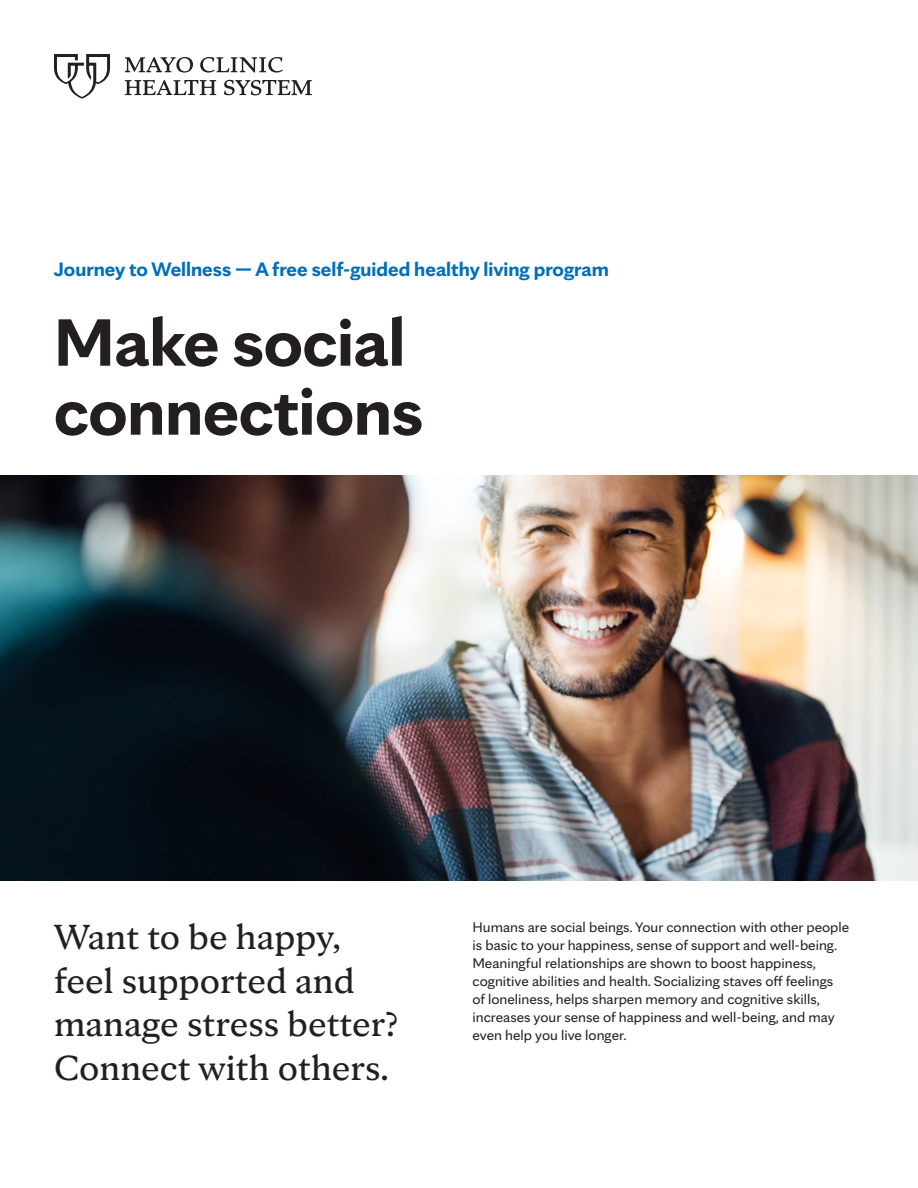
<style>
.page{position:relative;width:918px;height:1188px;background:#fff}
.page>*{position:absolute;margin:0;border:0;box-sizing:border-box;transform-origin:0 0}
.MCHS_-_TITLE_BOLD{font:700 72px/69px "Mayo Clinic Sans";letter-spacing:-.005em;color:#231f20}
.MC_-_INTRO{font:37.5px/43.5px "Mayo Clinic Serif";color:#231f20}
.MCHS_-_TITLE_BOLD-2{font:700 21px "Mayo Clinic Sans";color:#006fba}
.MC_-_INTRO-2{font:15px/18px "Mayo Clinic Sans";color:#231f20}
</style>
<div class="page">
<svg style="left:54px;top:54px;width:56px;height:45px"></svg>
<svg style="left:125px;top:57px;width:158px;height:16px"></svg>
<svg style="left:125px;top:80px;width:91px;height:15px"></svg>
<svg style="left:224px;top:80px;width:88px;height:15px"></svg>
<img style="left:0;top:475px;width:918px;height:405px">
<p class="MCHS_-_TITLE_BOLD-2" style="left:54px;top:253px;width:556px">Journey to Wellness — A free self-guided healthy living program</p>
<p class="MCHS_-_TITLE_BOLD" style="left:54px;top:300px;width:371px">Make social connections</p>
<p class="MC_-_INTRO" style="left:54px;top:911px;width:346px">Want to be happy, feel supported and manage stress better?<br>Connect with others.</p>
<p class="MC_-_INTRO-2" style="left:472px;top:917px;width:378px">Humans are social beings. Your connection with other people is basic to your happiness, sense of support and well-being.<br>Meaningful relationships are shown to boost happiness, cognitive abilities and health. Socializing staves off feelings of loneliness, helps sharpen memory and cognitive skills, increases your sense of happiness and well-being, and may even help you live longer.</p>
</div>
